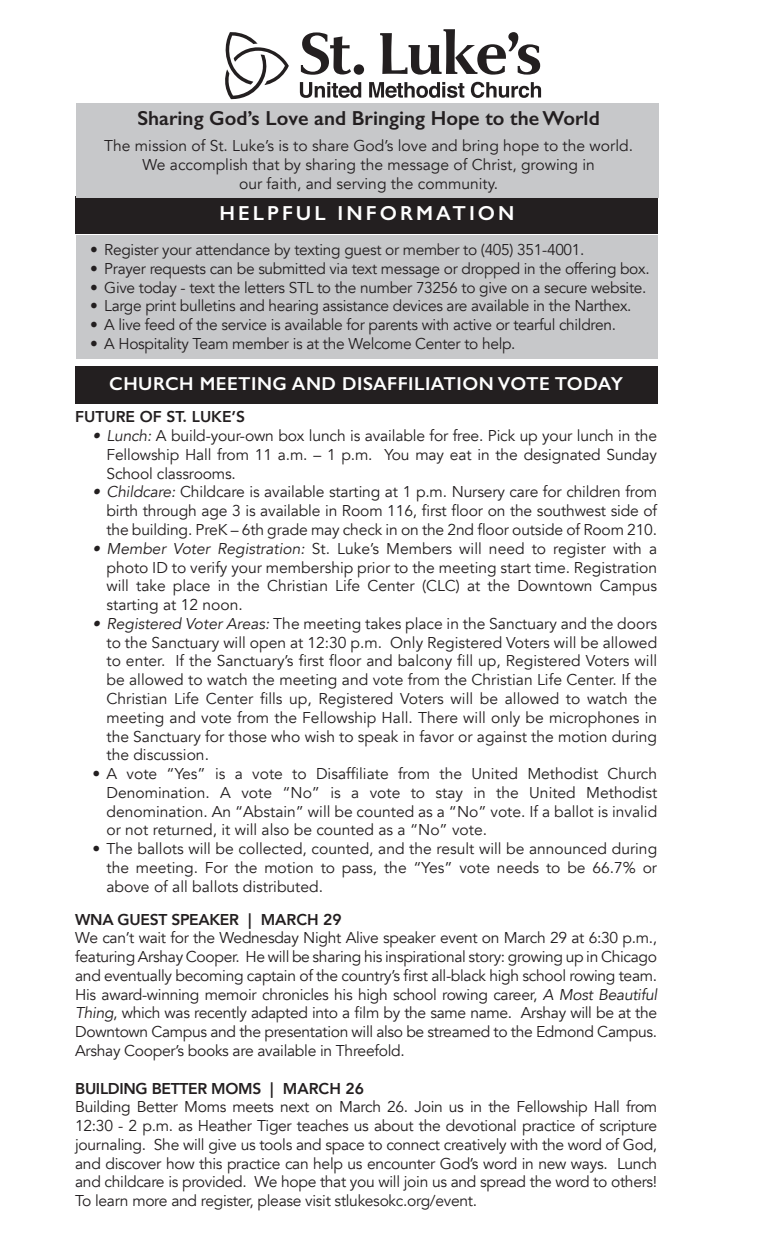
<style>
.page{position:relative;width:765px;height:1260px;background:#fff}
.page>*{position:absolute;margin:0;border:0;box-sizing:border-box;transform-origin:0 0}
.t1{font:600 20.38px "Gill Sans";color:#231f20}
.t2{font:600 20.38px "Gill Sans";letter-spacing:.15em;color:#fff}
.t3{font:600 18.75px "Gill Sans";letter-spacing:.025em;color:#fff}
.t4{font:15.62px/18.8px "Avenir";letter-spacing:-.02em;color:#231f20;text-align:justify}
.t5{font:15.62px/18.8px "Avenir";color:#231f20;text-align:center}
.t6{font:800 15.62px "Avenir";letter-spacing:-.02em;color:#231f20}
.t7{font:800 15.62px "Avenir";color:#231f20}
.s1{font-style:italic}
</style>
<div class="page">
<div style="left:76px;top:196px;width:582px;height:37px;background:#231f20"></div>
<div style="left:76px;top:103px;width:582px;height:95px;background:#c7c8ca"></div>
<svg style="left:301px;top:32px;width:63px;height:43px"></svg>
<svg style="left:380px;top:29px;width:160px;height:46px"></svg>
<svg style="left:225px;top:32px;width:64px;height:68px"></svg>
<svg style="left:300px;top:82px;width:61px;height:16px"></svg>
<svg style="left:369px;top:82px;width:95px;height:16px"></svg>
<svg style="left:471px;top:82px;width:70px;height:16px"></svg>
<div style="left:76px;top:235px;width:582px;height:123px;background:#c7c8ca"></div>
<div style="left:75px;top:366px;width:582px;height:37px;background:#231f20"></div>
<h1 class="t1" style="left:137px;top:106px;width:464px">Sharing God’s Love and Bringing Hope to the World</h1>
<p class="t5" style="left:104px;top:137px;width:530px">The mission of St. Luke’s is to share God’s love and bring hope to the world.<br>We accomplish that by sharing the message of Christ, growing in<br>our faith, and serving the community.</p>
<h1 class="t2" style="left:219px;top:201px;width:297px">HELPFUL INFORMATION</h1>
<p class="t4" style="left:90px;top:241px;width:496px">• Register your attendance by texting guest or member to (405) 351-4001.</p>
<p class="t4" style="left:90px;top:259px;width:561px">• Prayer requests can be submitted via text message or dropped in the offering box.</p>
<p class="t4" style="left:90px;top:278px;width:558px">• Give today - text the letters STL to the number 73256 to give on a secure website.</p>
<p class="t4" style="left:90px;top:297px;width:543px">• Large print bulletins and hearing assistance devices are available in the Narthex.</p>
<p class="t4" style="left:90px;top:316px;width:527px">• A live feed of the service is available for parents with active or tearful children.</p>
<p class="t4" style="left:90px;top:334px;width:427px">• A Hospitality Team member is at the Welcome Center to help.</p>
<p class="t3" style="left:109px;top:373px;width:515px">CHURCH MEETING AND DISAFFILIATION VOTE TODAY</p>
<p class="t7" style="left:75px;top:405px;width:172px">FUTURE OF ST. LUKE’S</p>
<p class="t4" style="left:106px;top:427px;width:552px;text-indent:-14px"><span class="s1">• Lunch:</span> A build-your-own box lunch is available for free. Pick up your lunch in the Fellowship Hall from 11 a.m. – 1 p.m. You may eat in the designated Sunday School classrooms.</p>
<p class="t4" style="left:106px;top:483px;width:552px;text-indent:-14px"><span class="s1">• Childcare:</span> Childcare is available starting at 1 p.m. Nursery care for children from birth through age 3 is available in Room 116, first floor on the southwest side of the building. PreK – 6th grade may check in on the 2nd floor outside of Room 210.</p>
<p class="t4" style="left:106px;top:539px;width:552px;text-indent:-14px"><span class="s1">• Member Voter Registration:</span> St. Luke’s Members will need to register with a photo ID to verify your membership prior to the meeting start time. Registration will take place in the Christian Life Center (CLC) at the Downtown Campus starting at 12 noon.</p>
<p class="t4" style="left:106px;top:614px;width:552px;text-indent:-14px"><span class="s1">• Registered Voter Areas:</span> The meeting takes place in the Sanctuary and the doors to the Sanctuary will open at 12:30 p.m. Only Registered Voters will be allowed to enter. If the Sanctuary’s first floor and balcony fill up, Registered Voters will be allowed to watch the meeting and vote from the Christian Life Center. If the Christian Life Center fills up, Registered Voters will be allowed to watch the meeting and vote from the Fellowship Hall. There will only be microphones in the Sanctuary for those who wish to speak in favor or against the motion during the discussion.</p>
<p class="t4" style="left:106px;top:765px;width:552px;text-indent:-14px">• A vote “Yes” is a vote to Disaffiliate from the United Methodist Church Denomination. A vote “No” is a vote to stay in the United Methodist denomination. An “Abstain” will be counted as a “No” vote. If a ballot is invalid or not returned, it will also be counted as a “No” vote.</p>
<p class="t4" style="left:106px;top:840px;width:552px;text-indent:-14px">• The ballots will be collected, counted, and the result will be announced during the meeting. For the motion to pass, the “Yes” vote needs to be 66.7% or above of all ballots distributed.</p>
<p class="t6" style="left:75px;top:907px;width:268px">WNA GUEST SPEAKER | MARCH 29</p>
<p class="t4" style="left:75px;top:929px;width:584px">We can’t wait for the Wednesday Night Alive speaker event on March 29 at 6:30 p.m., featuring Arshay Cooper. He will be sharing his inspirational story: growing up in Chicago and eventually becoming captain of the country’s first all-black high school rowing team.<br>His award-winning memoir chronicles his high school rowing career, <span class="s1">A Most Beautiful Thing</span>, which was recently adapted into a film by the same name. Arshay will be at the Downtown Campus and the presentation will also be streamed to the Edmond Campus.<br>Arshay Cooper’s books are available in Threefold.</p>
<p class="t6" style="left:75px;top:1076px;width:290px">BUILDING BETTER MOMS | MARCH 26</p>
<p class="t4" style="left:75px;top:1098px;width:584px">Building Better Moms meets next on March 26. Join us in the Fellowship Hall from 12:30 - 2 p.m. as Heather Tiger teaches us about the devotional practice of scripture journaling. She will give us tools and space to connect creatively with the word of God, and discover how this practice can help us encounter God’s word in new ways. Lunch and childcare is provided. We hope that you will join us and spread the word to others!<br>To learn more and register, please visit stlukesokc.org/event.</p>
</div>
